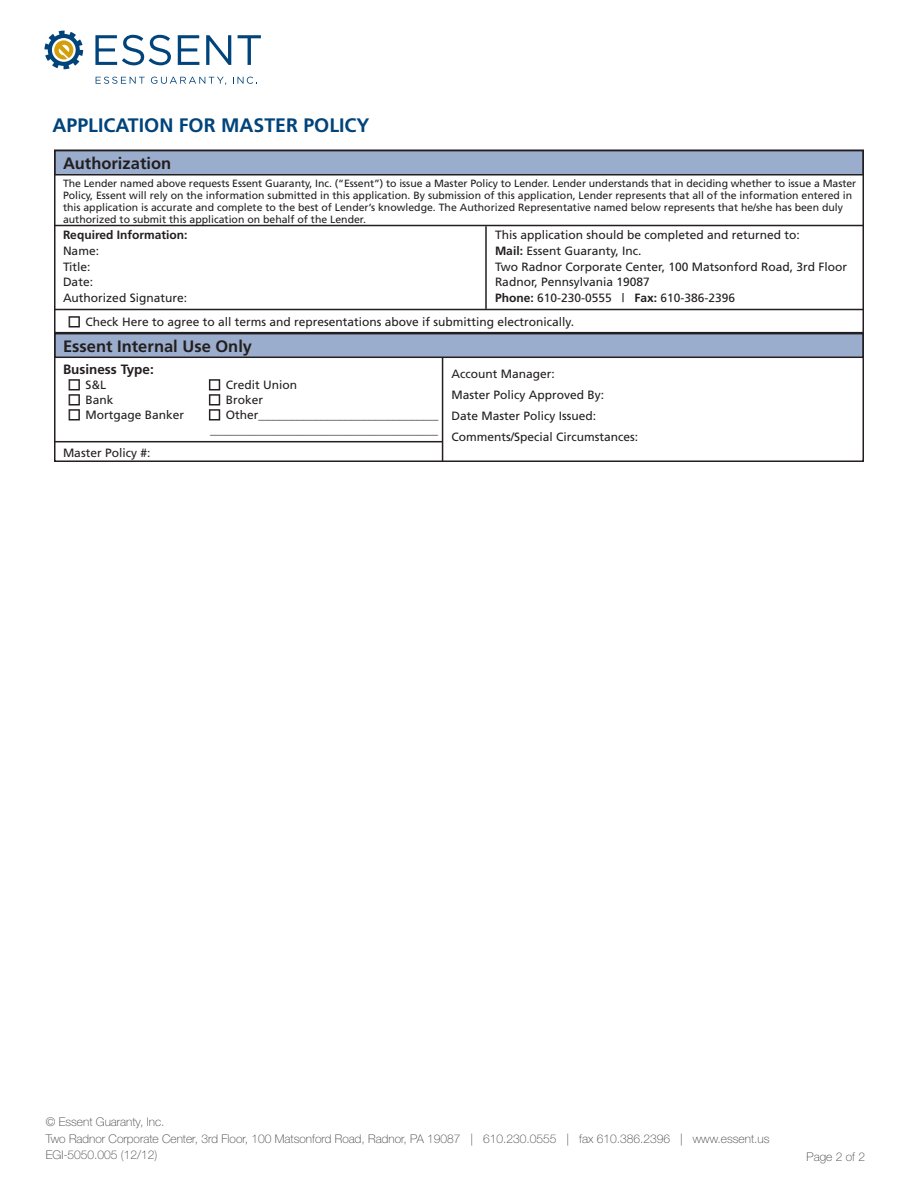
<style>
.page{position:relative;width:918px;height:1188px;background:#fff}
.page>*{position:absolute;margin:0;border:0;box-sizing:border-box;transform-origin:0 0}
.t1{font:700 19.5px "Frutiger";color:#00447b}
.t2{font:700 16.5px "Frutiger";color:#231f20}
.t3{font:700 13.5px "Frutiger";color:#231f20}
.t4{font:12px "Frutiger";color:#231f20}
.t5{font:100 12px/16.5px "Helvetica Neue LT Std";color:#3e3e3f}
.t6{font:700 12px "Frutiger";color:#231f20}
.t7{font:10.5px/12px "Frutiger";color:#231f20}
.s1{font-weight:700}
.s2{color:#fff}
</style>
<div class="page">
<svg style="left:95px;top:35px;width:76px;height:30px"></svg>
<svg style="left:178px;top:35px;width:21px;height:30px"></svg>
<svg style="left:206px;top:35px;width:25px;height:30px"></svg>
<svg style="left:238px;top:35px;width:23px;height:30px"></svg>
<svg style="left:44px;top:31px;width:39px;height:38px"></svg>
<svg style="left:96px;top:77px;width:49px;height:7px"></svg>
<svg style="left:151px;top:77px;width:75px;height:8px"></svg>
<svg style="left:233px;top:77px;width:24px;height:7px"></svg>
<hr style="left:54px;top:225px;width:810px;height:1px;background:#231f20">
<hr style="left:54px;top:309px;width:810px;height:1px;background:#231f20">
<div style="left:55px;top:150px;width:808px;height:25px;background:#9badcc"></div>
<div style="left:54px;top:150px;width:810px;height:26px;border:2px solid #231f20"></div>
<div style="left:55px;top:333px;width:808px;height:24px;background:#9badcc"></div>
<div style="left:54px;top:332px;width:810px;height:26px;border:2px solid #231f20"></div>
<div style="left:54px;top:150px;width:810px;height:183px;border:2px solid #231f20"></div>
<div style="left:54px;top:333px;width:810px;height:129px;border:2px solid #231f20"></div>
<hr style="left:54px;top:441px;width:388px;height:1px;background:#231f20">
<hr style="left:442px;top:357px;width:1px;height:104px;background:#231f20">
<hr style="left:485px;top:226px;width:2px;height:83px;background:#231f20">
<div style="left:69px;top:316px;width:11px;height:12px;border:3px solid #231f20"></div>
<div style="left:69px;top:379px;width:11px;height:12px;border:3px solid #231f20"></div>
<div style="left:209px;top:379px;width:11px;height:12px;border:3px solid #231f20"></div>
<div style="left:69px;top:394px;width:11px;height:12px;border:3px solid #231f20"></div>
<div style="left:209px;top:394px;width:11px;height:12px;border:3px solid #231f20"></div>
<div style="left:69px;top:409px;width:11px;height:12px;border:3px solid #231f20"></div>
<div style="left:209px;top:409px;width:11px;height:12px;border:3px solid #231f20"></div>
<p class="t1" style="left:53px;top:114px;width:319px">APPLICATION FOR MASTER POLICY</p>
<p class="t2" style="left:63px;top:153px;width:110px">Authorization</p>
<p class="t7" style="left:63px;top:177px;width:795px">The Lender named above requests Essent Guaranty, Inc. (“Essent”) to issue a Master Policy to Lender. Lender understands that in deciding whether to issue a Master</p>
<p class="t7" style="left:63px;top:189px;width:791px">Policy, Essent will rely on the information submitted in this application. By submission of this application, Lender represents that all of the information entered in this application is accurate and complete to the best of Lender’s knowledge. The Authorized Representative named below represents that he/she has been duly authorized to submit this application on behalf of the Lender.</p>
<p class="t6" style="left:63px;top:228px;width:126px">Required Information:</p>
<p class="t4" style="left:495px;top:228px;width:306px">This application should be completed and returned to:</p>
<p class="t4" style="left:63px;top:244px;width:38px">Name:</p>
<p class="t4" style="left:495px;top:244px;width:148px"><span class="s1">Mail:</span> Essent Guaranty, Inc.</p>
<p class="t4" style="left:63px;top:259px;width:29px">Title:</p>
<p class="t4" style="left:495px;top:259px;width:354px">Two Radnor Corporate Center, 100 Matsonford Road, 3rd Floor</p>
<p class="t4" style="left:63px;top:275px;width:32px">Date:</p>
<p class="t4" style="left:495px;top:275px;width:156px">Radnor, Pennsylvania 19087</p>
<p class="t4" style="left:63px;top:291px;width:126px">Authorized Signature:</p>
<p class="t4" style="left:495px;top:291px;width:242px"><span class="s1">Phone:</span> 610-230-0555 | <span class="s1">Fax:</span> 610-386-2396</p>
<p class="t4" style="left:70px;top:315px;width:506px"><span class="s2">■</span> Check Here to agree to all terms and representations above if submitting electronically.</p>
<p class="t2" style="left:63px;top:336px;width:191px">Essent Internal Use Only</p>
<p class="t3" style="left:63px;top:361px;width:92px">Business Type:</p>
<p class="t4" style="left:70px;top:378px;width:38px"><span class="s2">■</span> S&amp;L</p>
<p class="t4" style="left:210px;top:378px;width:89px"><span class="s2">■</span> Credit Union</p>
<p class="t4" style="left:70px;top:393px;width:45px"><span class="s2">■</span> Bank</p>
<p class="t4" style="left:210px;top:393px;width:55px"><span class="s2">■</span> Broker</p>
<p class="t4" style="left:70px;top:408px;width:116px"><span class="s2">■</span> Mortgage Banker</p>
<p class="t4" style="left:210px;top:408px;width:230px"><span class="s2">■</span> Other______________________________</p>
<p class="t4" style="left:210px;top:423px;width:229px">______________________________________</p>
<p class="t4" style="left:63px;top:445px;width:89px">Master Policy #:</p>
<p class="t4" style="left:452px;top:367px;width:105px">Account Manager:</p>
<p class="t4" style="left:452px;top:388px;width:154px">Master Policy Approved By:</p>
<p class="t4" style="left:452px;top:409px;width:146px">Date Master Policy Issued:</p>
<p class="t4" style="left:452px;top:430px;width:188px">Comments/Special Circumstances:</p>
<p class="t5" style="left:46px;top:1114px;width:120px">© Essent Guaranty, Inc.</p>
<p class="t5" style="left:46px;top:1130px;width:725px">Two Radnor Corporate Center, 3rd Floor, 100 Matsonford Road, Radnor, PA 19087 | 610.230.0555 | fax 610.386.2396 | www.essent.us<br>EGI-5050.005 (12/12)</p>
<p class="t5" style="left:807px;top:1148px;width:60px">Page 2 of 2</p>
</div>
